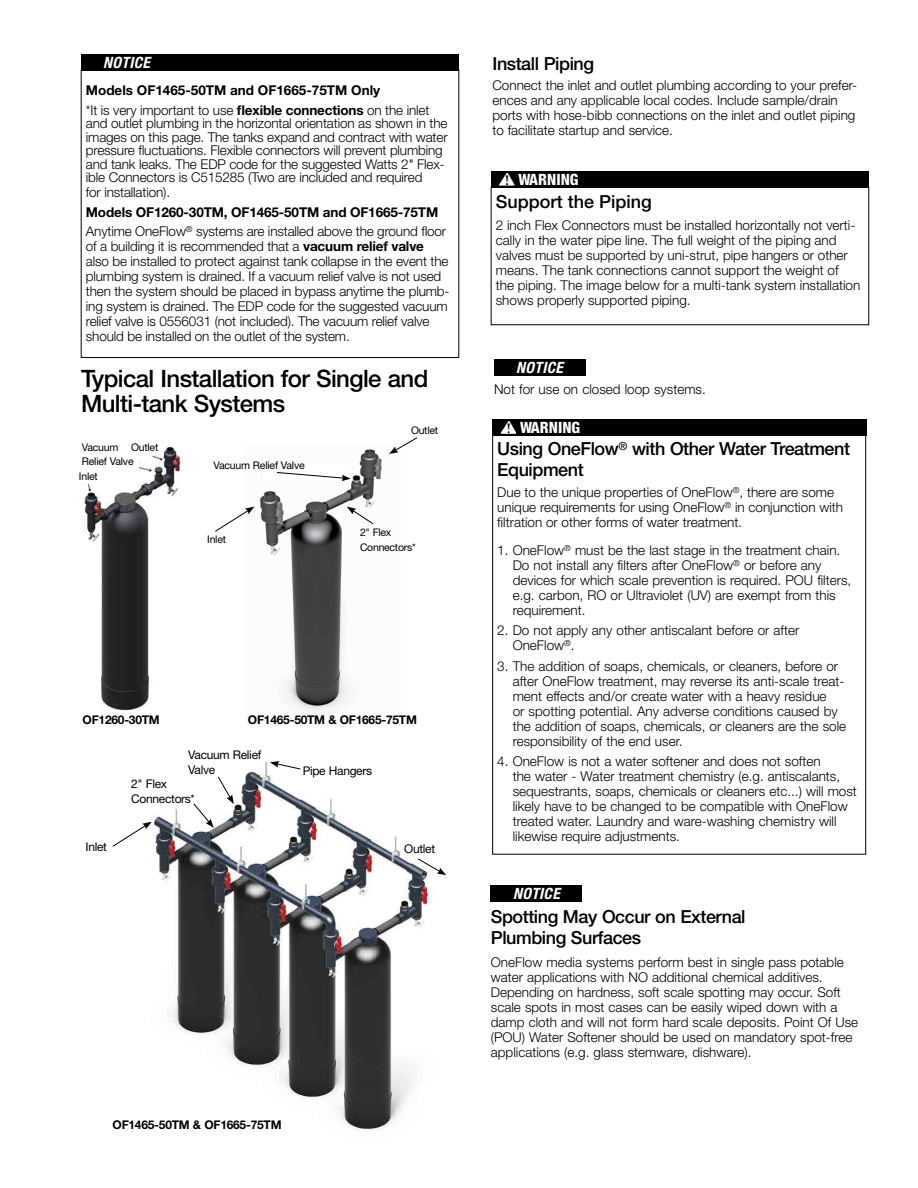
<style>
.page{position:relative;width:918px;height:1188px;background:#fff}
.page>*{position:absolute;margin:0;border:0;box-sizing:border-box;transform-origin:0 0}
.t1{font:500 24px/25.5px "Helvetica Neue LT Std";letter-spacing:-.025em;color:#000}
.t2{font:500 18px/21px "Helvetica Neue LT Std";letter-spacing:-.025em;color:#000}
.t3{font:500 18px "Helvetica Neue LT Std";color:#000}
.t4{font:italic 700 condensed 15.6px "Helvetica Neue LT Std";letter-spacing:.025em;color:#fff}
.t5{font:800 condensed 15.6px "Helvetica Neue LT Std";color:#fff}
.t6{font:300 13.5px/15px "Helvetica Neue LT Std";color:#000}
.t7{font:700 13.5px/19.5px "Helvetica Neue LT Std";color:#000}
.t8{font:700 12px "Helvetica Neue LT Std";letter-spacing:-.02em;color:#000}
.t9{font:12px/15px "Helvetica Neue LT Std";letter-spacing:-.025em;color:#000}
.t10{font:10.5px/15px "Helvetica Neue LT Std";letter-spacing:-.025em;color:#000}
.s1{font-weight:300}
.s2{font-weight:700}
.s3{font-family:"Minion Pro";font-weight:600;font-stretch:normal;font-size:14.55px;color:#000}
.s4{font-family:"Minion Pro Semibold Subh";font-weight:400;font-stretch:normal;font-size:14.55px;color:#000}
</style>
<div class="page">
<img style="left:253px;top:449px;width:129px;height:262px">
<svg style="left:277px;top:472px;width:74px;height:9px"></svg>
<div style="left:494px;top:359px;width:91px;height:17px;background:#000"></div>
<div style="left:491px;top:885px;width:91px;height:17px;background:#000"></div>
<img style="left:150px;top:762px;width:284px;height:369px">
<svg style="left:112px;top:822px;width:40px;height:25px"></svg>
<svg style="left:215px;top:507px;width:39px;height:25px"></svg>
<svg style="left:193px;top:776px;width:41px;height:52px"></svg>
<svg style="left:270px;top:761px;width:31px;height:9px"></svg>
<svg style="left:347px;top:507px;width:27px;height:17px"></svg>
<svg style="left:418px;top:858px;width:28px;height:17px"></svg>
<svg style="left:389px;top:437px;width:29px;height:17px"></svg>
<div style="left:493px;top:419px;width:374px;height:17px;background:#000"></div>
<svg style="left:501px;top:421px;width:15px;height:13px"></svg>
<div style="left:81px;top:70px;width:378px;height:288px;border:1px solid #000"></div>
<div style="left:81px;top:54px;width:378px;height:17px;background:#000"></div>
<div style="left:491px;top:171px;width:378px;height:17px;background:#000"></div>
<svg style="left:499px;top:173px;width:16px;height:13px"></svg>
<div style="left:491px;top:187px;width:378px;height:138px;border:1px solid #000"></div>
<img style="left:84px;top:447px;width:100px;height:264px">
<div style="left:62px;top:472px;width:36px;height:12px;background:#fff"></div>
<div style="left:82px;top:444px;width:57px;height:25px;background:#fff"></div>
<div style="left:131px;top:444px;width:31px;height:11px;background:#fff"></div>
<p class="t4" style="left:103px;top:53px;width:48px">NOTICE</p>
<p class="t7" style="left:86px;top:81px;width:345px">Models OF1465-50TM and OF1665-75TM Only<br><span class="s1">*It is very important to use</span> flexible connections <span class="s1">on the inlet</span></p>
<p class="t6" style="left:86px;top:117px;width:363px;line-height:13.5px">and outlet plumbing in the horizontal orientation as shown in the images on this page. The tanks expand and contract with water pressure fluctuations. Flexible connectors will prevent plumbing and tank leaks. The EDP code for the suggested Watts 2" Flex&shy;ible Connectors is C515285 (Two are included and required</p>
<p class="t6" style="left:86px;top:185px;width:86px">for installation).</p>
<p class="t6" style="left:86px;top:202px;width:362px;line-height:19.5px"><span class="s2">Models OF1260-30TM, OF1465-50TM and OF1665-75TM<br></span>Anytime OneFlow<sup>®</sup> systems are installed above the ground floor</p>
<p class="t6" style="left:86px;top:239px;width:365px">of a building it is recommended that a <span class="s2">vacuum relief valve </span>also be installed to protect against tank collapse in the event the plumbing system is drained. If a vacuum relief valve is not used then the system should be placed in bypass anytime the plumb&shy;ing system is drained. The EDP code for the suggested vacuum relief valve is 0556031 (not included). The vacuum relief valve should be installed on the outlet of the system.</p>
<h1 class="t1" style="left:81px;top:365px;width:349px">Typical Installation for Single and<br>Multi-tank Systems</h1>
<p class="t10" style="left:82px;top:440px;width:53px;line-height:13.5px">Vacuum<br>Relief Valve</p>
<p class="t10" style="left:131px;top:440px;width:29px">Outlet</p>
<p class="t10" style="left:79px;top:468px;width:20px">Inlet</p>
<p class="t10" style="left:213px;top:458px;width:93px">Vacuum Relief Valve</p>
<p class="t10" style="left:207px;top:531px;width:20px">Inlet</p>
<p class="t10" style="left:411px;top:423px;width:29px">Outlet</p>
<p class="t10" style="left:360px;top:525px;width:57px">2" Flex<br>Connectors*</p>
<p class="t8" style="left:83px;top:713px;width:79px">OF1260-30TM</p>
<p class="t8" style="left:248px;top:713px;width:170px">OF1465-50TM &amp; OF1665-75TM</p>
<p class="t9" style="left:86px;top:839px;width:23px">Inlet</p>
<p class="t9" style="left:188px;top:747px;width:75px">Vacuum Relief<br>Valve</p>
<p class="t9" style="left:131px;top:776px;width:65px">2" Flex<br>Connectors*</p>
<p class="t9" style="left:303px;top:763px;width:71px">Pipe Hangers</p>
<p class="t9" style="left:404px;top:842px;width:32px">Outlet</p>
<p class="t8" style="left:113px;top:1117px;width:170px">OF1465-50TM &amp; OF1665-75TM</p>
<h2 class="t2" style="left:492px;top:53px;width:103px">Install Piping</h2>
<p class="t6" style="left:492px;top:78px;width:366px">Connect the inlet and outlet plumbing according to your prefer&shy;ences and any applicable local codes. Include sample/drain ports with hose-bibb connections on the inlet and outlet piping to facilitate startup and service.</p>
<p class="t5" style="left:505px;top:170px;width:75px"><span class="s3">!</span> WARNING</p>
<h2 class="t3" style="left:496px;top:191px;width:158px">Support the Piping</h2>
<p class="t6" style="left:496px;top:218px;width:366px">2 inch Flex Connectors must be installed horizontally not verti&shy;cally in the water pipe line. The full weight of the piping and valves must be supported by uni-strut, pipe hangers or other means. The tank connections cannot support the weight of<br>the piping. The image below for a multi-tank system installation shows properly supported piping.</p>
<p class="t4" style="left:516px;top:358px;width:48px">NOTICE</p>
<p class="t6" style="left:494px;top:381px;width:213px">Not for use on closed loop systems.</p>
<p class="t5" style="left:507px;top:418px;width:75px"><span class="s4">!</span> WARNING</p>
<h2 class="t2" style="left:497px;top:438px;width:354px">Using OneFlow<sup>®</sup> with Other Water Treatment<br>Equipment</h2>
<p class="t6" style="left:497px;top:484px;width:347px">Due to the unique properties of OneFlow<sup>®</sup>, there are some unique requirements for using OneFlow<sup>®</sup> in conjunction with filtration or other forms of water treatment.</p>
<p class="t6" style="left:513px;top:542px;width:340px;text-indent:-15px">1. OneFlow<sup>®</sup> must be the last stage in the treatment chain.<br>Do not install any filters after OneFlow<sup>®</sup> or before any devices for which scale prevention is required. POU filters, e.g. carbon, RO or Ultraviolet (UV) are exempt from this requirement.</p>
<p class="t6" style="left:513px;top:623px;width:288px;text-indent:-15px">2. Do not apply any other antiscalant before or after<br>OneFlow<sup>®</sup>.</p>
<p class="t6" style="left:513px;top:658px;width:335px;text-indent:-15px">3. The addition of soaps, chemicals, or cleaners, before or after OneFlow treatment, may reverse its anti-scale treat&shy;ment effects and/or create water with a heavy residue<br>or spotting potential. Any adverse conditions caused by the addition of soaps, chemicals, or cleaners are the sole responsibility of the end user.</p>
<p class="t6" style="left:513px;top:754px;width:346px;text-indent:-15px">4. OneFlow is not a water softener and does not soften<br>the water - Water treatment chemistry (e.g. antiscalants, sequestrants, soaps, chemicals or cleaners etc...) will most likely have to be changed to be compatible with OneFlow treated water. Laundry and ware-washing chemistry will likewise require adjustments.</p>
<p class="t4" style="left:513px;top:884px;width:48px">NOTICE</p>
<h2 class="t2" style="left:491px;top:906px;width:256px">Spotting May Occur on External<br>Plumbing Surfaces</h2>
<p class="t6" style="left:491px;top:954px;width:369px">OneFlow media systems perform best in single pass potable water applications with NO additional chemical additives.<br>Depending on hardness, soft scale spotting may occur. Soft scale spots in most cases can be easily wiped down with a damp cloth and will not form hard scale deposits. Point Of Use (POU) Water Softener should be used on mandatory spot-free applications (e.g. glass stemware, dishware).</p>
</div>
